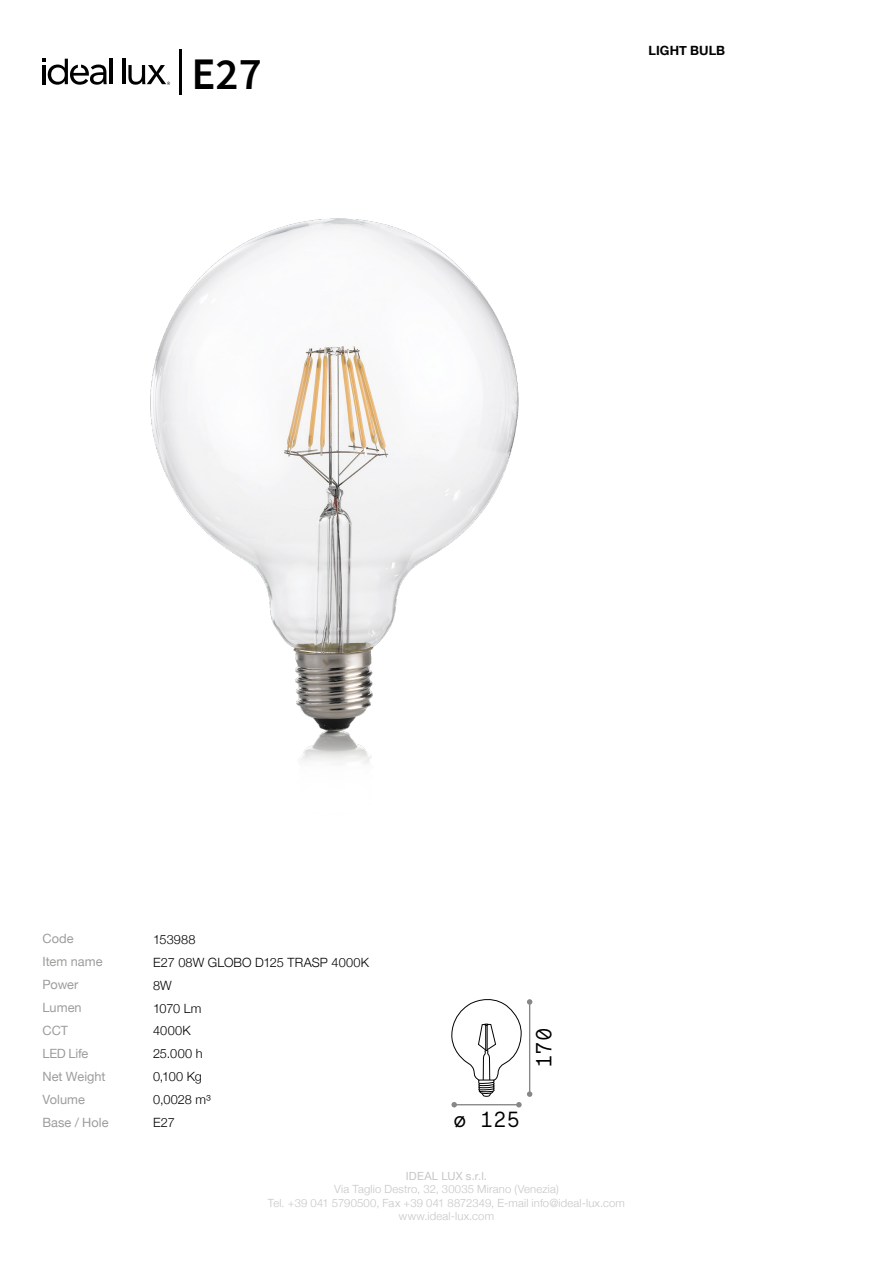
<style>
.page{position:relative;width:893px;height:1263px;background:#fff}
.page>*{position:absolute;margin:0;border:0;box-sizing:border-box;transform-origin:0 0}
.t1{font:600 45px "Source Sans Pro";color:#000}
.t2{font:21.9px "Maax Mono";letter-spacing:-.01em;color:#000}
.t3{font:300 12.75px/22.8px "Helvetica Neue";letter-spacing:.01em;color:#000}
.t4{font:12.75px/23px "Helvetica Neue";color:#9d9d9c}
.t5{font:12.75px/22.8px "Helvetica Neue";letter-spacing:-.02em;color:#9d9d9c}
.t6{font:700 12.75px "Helvetica Neue";color:#000}
.t7{font:300 11.25px/13.5px "Helvetica Neue";letter-spacing:.015em;color:#c6c6c6;text-align:center}
.t8{font:11.25px "Helvetica Neue";letter-spacing:.015em;color:#c6c6c6}
</style>
<div class="page">
<hr style="left:179px;top:49px;width:3px;height:45px;background:#000">
<hr style="left:110px;top:59px;width:3px;height:25px;background:#000">
<hr style="left:122px;top:59px;width:3px;height:25px;background:#000">
<svg style="left:43px;top:59px;width:64px;height:26px"></svg>
<svg style="left:128px;top:65px;width:42px;height:20px"></svg>
<img style="left:150px;top:218px;width:369px;height:546px">
<svg style="left:451px;top:999px;width:81px;height:108px"></svg>
<h1 class="t1" style="left:191px;top:44px;width:72px">E27</h1>
<p class="t6" style="left:648px;top:39px;width:78px">LIGHT BULB</p>
<p class="t4" style="left:43px;top:926px;width:62px">Code<br>Item name<br>Power</p>
<p class="t3" style="left:153px;top:927px;width:44px">153988</p>
<p class="t3" style="left:153px;top:950px;width:218px">E27 08W GLOBO D125 TRASP 4000K<br>8W</p>
<p class="t4" style="left:43px;top:995px;width:41px">Lumen</p>
<p class="t3" style="left:153px;top:996px;width:50px">1070 Lm</p>
<p class="t5" style="left:42px;top:1018px;width:47px">CCT<br>LED Life</p>
<p class="t3" style="left:153px;top:1018px;width:51px">4000K<br>25.000 h</p>
<h2 class="t2" style="left:529px;top:1068px;width:42px;rotate:-90deg">170</h2>
<p class="t4" style="left:42px;top:1064px;width:65px">Net Weight</p>
<p class="t3" style="left:153px;top:1064px;width:50px">0,100 Kg</p>
<p class="t4" style="left:42px;top:1087px;width:68px">Volume<br>Base / Hole</p>
<p class="t3" style="left:153px;top:1087px;width:59px">0,0028 m³<br>E27</p>
<h2 class="t2" style="left:453px;top:1104px;width:68px">ø 125</h2>
<p class="t8" style="left:406px;top:1166px;width:83px">IDEAL LUX s.r.l.</p>
<p class="t7" style="left:268px;top:1182px;width:359px">Via Taglio Destro, 32, 30035 Mirano (Venezia)<br>Tel. +39 041 5790500, Fax +39 041 8872349, E-mail info@ideal-lux.com www.ideal-lux.com</p>
</div>
